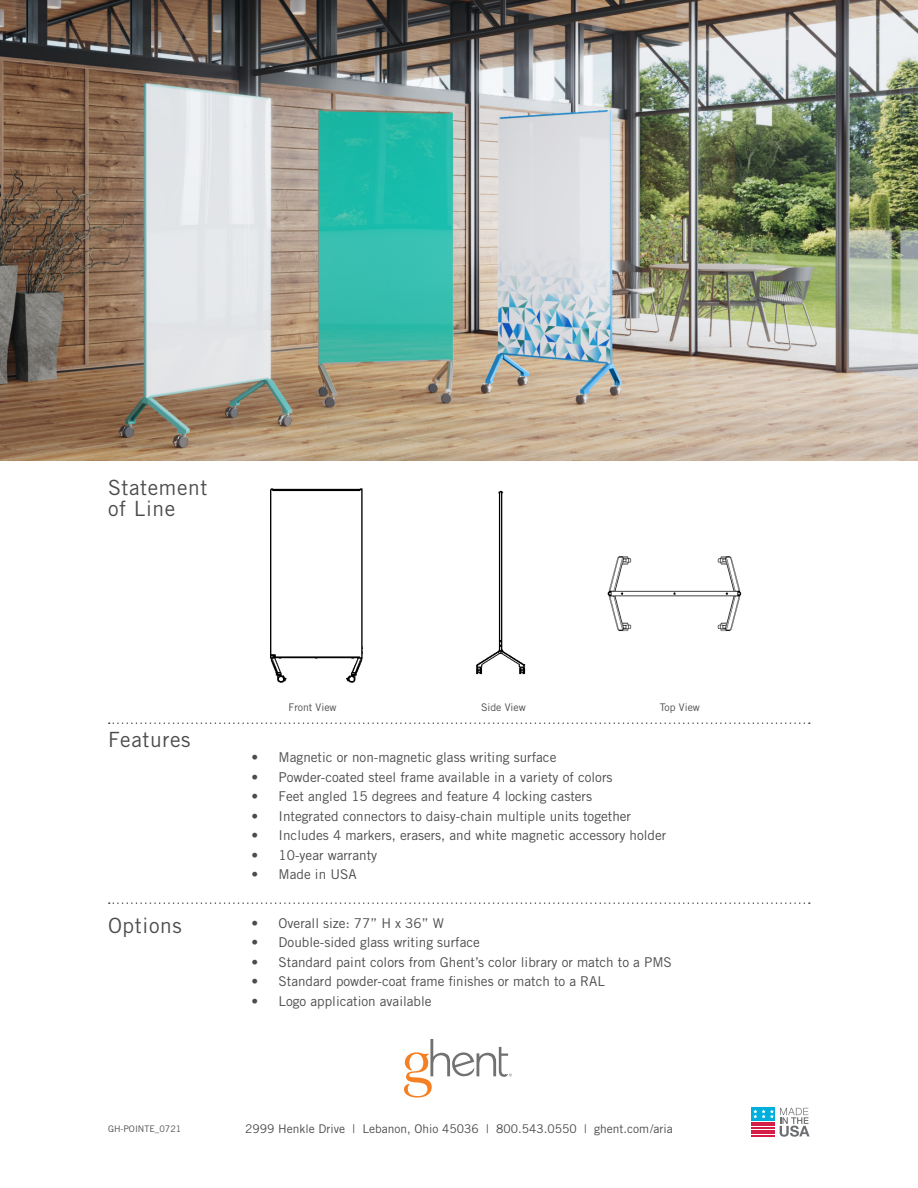
<style>
.page{position:relative;width:918px;height:1188px;background:#fff}
.page>*{position:absolute;margin:0;border:0;box-sizing:border-box;transform-origin:0 0}
.t1{font:21px/21px "Trade Gothic LT Std";letter-spacing:.03em;color:#4b4c4d}
.t2{font:13.5px "Trade Gothic LT Std";color:#4b4c4d}
.t3{font:12px "Trade Gothic LT Std";color:#4b4c4d}
.t4{font:10.5px "Trade Gothic LT Std";color:#4b4c4d}
.t5{font:9px "Trade Gothic LT Std";color:#4b4c4d}
</style>
<div class="page">
<img style="left:0;top:0;width:918px;height:461px">
<svg style="left:109px;top:722px;width:701px;height:2px"></svg>
<svg style="left:109px;top:902px;width:701px;height:2px"></svg>
<svg style="left:751px;top:1108px;width:59px;height:29px"></svg>
<hr style="left:751px;top:1127px;width:24px;height:2px;background:#d41e47">
<hr style="left:751px;top:1124px;width:24px;height:2px;background:#d41e47">
<hr style="left:751px;top:1122px;width:24px;height:2px;background:#d41e47">
<svg style="left:404px;top:1039px;width:108px;height:59px"></svg>
<img style="left:270px;top:488px;width:93px;height:195px">
<img style="left:476px;top:490px;width:50px;height:185px">
<img style="left:607px;top:556px;width:135px;height:76px">
<p class="t1" style="left:108px;top:477px;width:101px">Statement of Line</p>
<p class="t1" style="left:108px;top:729px;width:84px">Features</p>
<p class="t1" style="left:108px;top:915px;width:75px">Options</p>
<p class="t4" style="left:289px;top:701px;width:50px">Front View</p>
<p class="t4" style="left:481px;top:701px;width:46px">Side View</p>
<p class="t4" style="left:660px;top:701px;width:42px">Top View</p>
<p class="t2" style="left:252px;top:749px;width:306px">• Magnetic or non-magnetic glass writing surface</p>
<p class="t2" style="left:252px;top:769px;width:362px">• Powder-coated steel frame available in a variety of colors</p>
<p class="t2" style="left:252px;top:788px;width:342px">• Feet angled 15 degrees and feature 4 locking casters</p>
<p class="t2" style="left:252px;top:808px;width:381px">• Integrated connectors to daisy-chain multiple units together</p>
<p class="t2" style="left:252px;top:827px;width:416px">• Includes 4 markers, erasers, and white magnetic accessory holder</p>
<p class="t2" style="left:252px;top:847px;width:127px">• 10-year warranty</p>
<p class="t2" style="left:252px;top:866px;width:106px">• Made in USA</p>
<p class="t2" style="left:252px;top:915px;width:194px">• Overall size: 77” H x 36” W</p>
<p class="t2" style="left:252px;top:934px;width:230px">• Double-sided glass writing surface</p>
<p class="t2" style="left:252px;top:954px;width:422px">• Standard paint colors from Ghent’s color library or match to a PMS</p>
<p class="t2" style="left:252px;top:973px;width:355px">• Standard powder-coat frame finishes or match to a RAL</p>
<p class="t2" style="left:252px;top:993px;width:182px">• Logo application available</p>
<p class="t5" style="left:108px;top:1124px;width:75px">GH-POINTE_0721</p>
<p class="t3" style="left:245px;top:1121px;width:429px">2999 Henkle Drive | Lebanon, Ohio 45036 | 800.543.0550 | ghent.com/aria</p>
</div>
